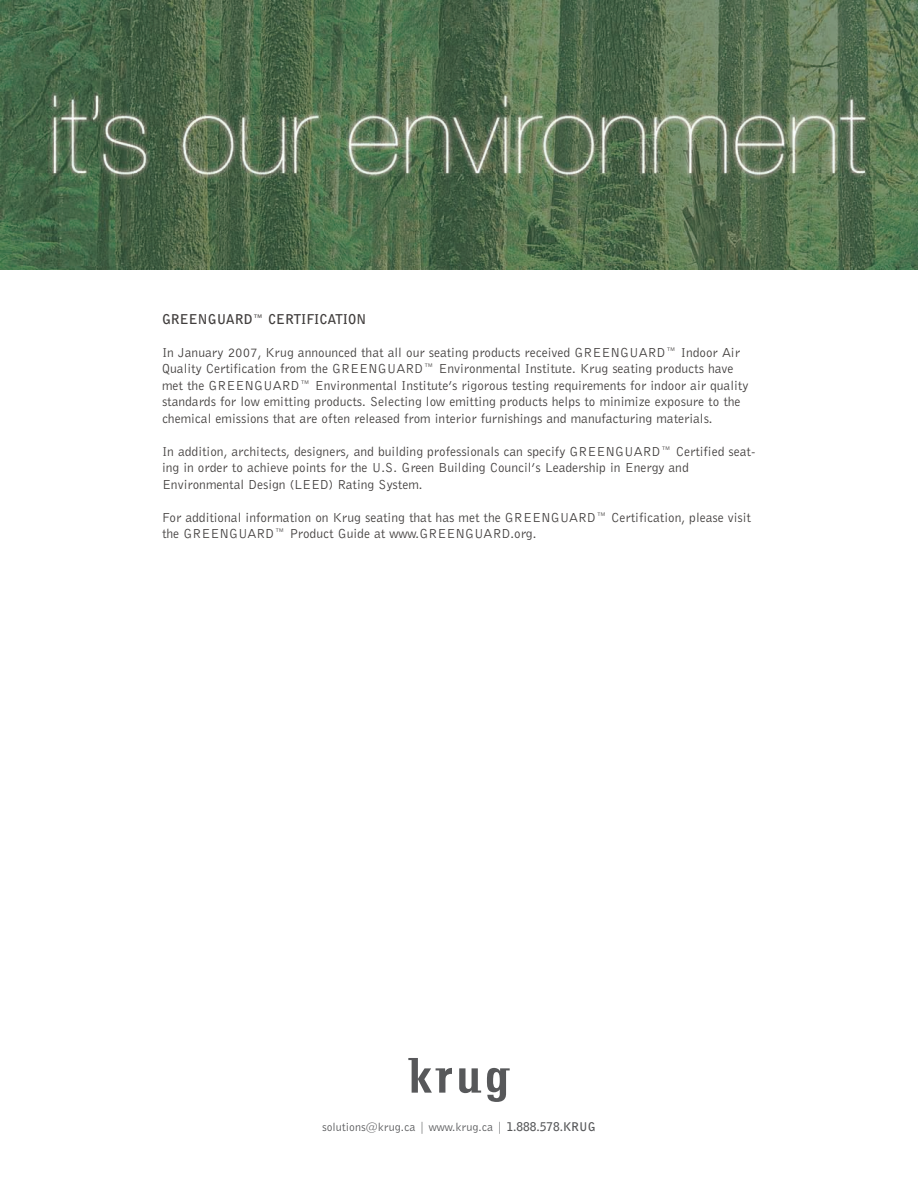
<style>
.page{position:relative;width:918px;height:1188px;background:#fff}
.page>*{position:absolute;margin:0;border:0;box-sizing:border-box;transform-origin:0 0}
.t1{font:13.5px/16.5px "Bell Gothic BT";color:#413e3d}
.t2{font:700 13.5px "Bell Gothic BT";color:#413e3d}
.t3{font:12px "Bell Gothic BT";color:#57585a}
.s1{font-weight:700}
</style>
<div class="page">
<img style="left:0;top:0;width:918px;height:270px">
<svg style="left:408px;top:1058px;width:44px;height:35px"></svg>
<svg style="left:487px;top:1068px;width:23px;height:34px"></svg>
<svg style="left:459px;top:1068px;width:22px;height:25px"></svg>
<p class="t2" style="left:162px;top:314px;width:206px">GREENGUARD™ CERTIFICATION</p>
<p class="t1" style="left:162px;top:345px;width:588px">In January 2007, Krug announced that all our seating products received GREENGUARD™ Indoor Air Quality Certification from the GREENGUARD™ Environmental Institute. Krug seating products have met the GREENGUARD™ Environmental Institute’s rigorous testing requirements for indoor air quality standards for low emitting products. Selecting low emitting products helps to minimize exposure to the chemical emissions that are often released from interior furnishings and manufacturing materials.</p>
<p class="t1" style="left:162px;top:444px;width:595px">In addition, architects, designers, and building professionals can specify GREENGUARD™ Certified seat&shy;ing in order to achieve points for the U.S. Green Building Council’s Leadership in Energy and<br>Environmental Design (LEED) Rating System.</p>
<p class="t1" style="left:162px;top:510px;width:591px">For additional information on Krug seating that has met the GREENGUARD™ Certification, please visit the GREENGUARD™ Product Guide at www.GREENGUARD.org.</p>
<p class="t3" style="left:322px;top:1123px;width:275px">solutions@krug.ca | www.krug.ca | <span class="s1">1.888.578.KRUG</span></p>
</div>
